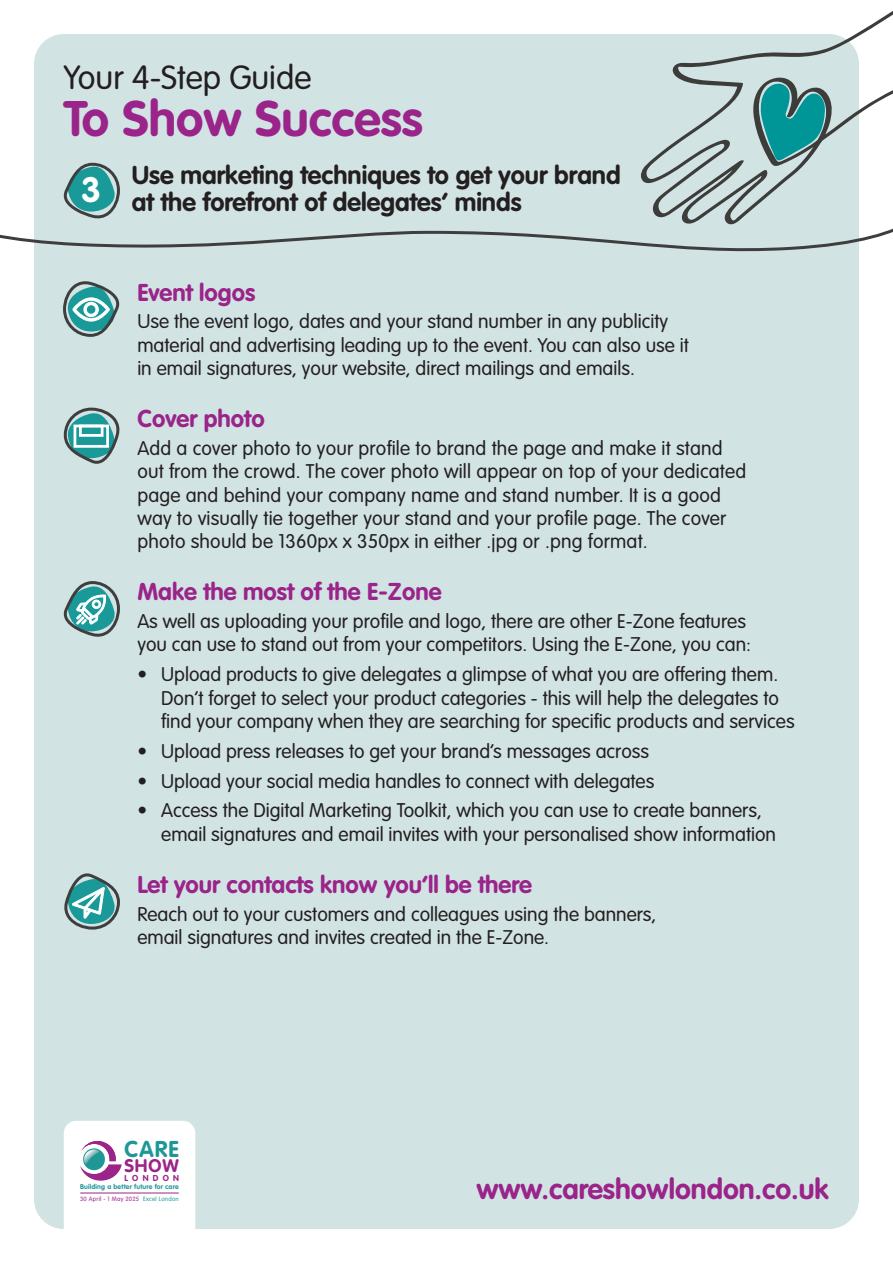
<style>
.page{position:relative;width:893px;height:1263px;background:#fff}
.page>*{position:absolute;margin:0;border:0;box-sizing:border-box;transform-origin:0 0}
.t1{font:700 49.2px "VAG Rounded Std";color:#9a2489}
.t2{font:300 33px "VAG Rounded Std";color:#231f20}
.t3{font:700 28.35px "VAG Rounded Std";color:#9a2489}
.t4{font:700 25.5px/27px "VAG Rounded Std";color:#231f20}
.t5{font:700 24px "VAG Rounded Std";color:#9a2489}
.t6{font:700 22.5px "VAG Rounded Std";color:#1e9897}
.t7{font:300 19.5px/23.4px "VAG Rounded Std";color:#231f20}
.t8{font:700 18px "VAG Rounded Std";color:#9a2489}
.t9{font:700 8.55px "VAG Rounded Std";letter-spacing:.505em;color:#9a2489}
.t10{font:700 6.9px "VAG Rounded Std";letter-spacing:.025em;color:#1e9897}
.t11{font:300 6px "VAG Rounded Std";letter-spacing:.045em;color:#9a2489}
.s1{color:#1e9897}
</style>
<div class="page">
<div style="left:34px;top:34px;width:825px;height:1195px;background:#d2e3e4;border-radius:30px"></div>
<svg style="left:672px;top:11px;width:221px;height:72px"></svg>
<svg style="left:63px;top:281px;width:57px;height:56px"></svg>
<svg style="left:63px;top:407px;width:57px;height:57px"></svg>
<svg style="left:63px;top:581px;width:57px;height:56px"></svg>
<svg style="left:64px;top:873px;width:56px;height:57px"></svg>
<svg style="left:0;top:83px;width:893px;height:168px"></svg>
<svg style="left:64px;top:1121px;width:131px;height:108px"></svg>
<hr style="left:80px;top:1193px;width:99px;height:1px;background:#9a2489">
<h2 class="t2" style="left:64px;top:59px;width:249px">Your 4-Step Guide</h2>
<h1 class="t1" style="left:64px;top:90px;width:360px">To Show Success</h1>
<h3 class="t4" style="left:81px;top:162px;width:541px;text-indent:51px">Use marketing techniques to get your brand<br><sup>3</sup> at the forefront of delegates’ minds</h3>
<p class="t5" style="left:137px;top:278px;width:119px">Event logos</p>
<p class="t7" style="left:137px;top:310px;width:553px">Use the event logo, dates and your stand number in any publicity material and advertising leading up to the event. You can also use it in email signatures, your website, direct mailings and emails.</p>
<p class="t5" style="left:137px;top:405px;width:129px">Cover photo</p>
<p class="t7" style="left:137px;top:437px;width:610px">Add a cover photo to your profile to brand the page and make it stand out from the crowd. The cover photo will appear on top of your dedicated page and behind your company name and stand number. It is a good way to visually tie together your stand and your profile page. The cover photo should be 1360px x 350px in either .jpg or .png format.</p>
<p class="t5" style="left:137px;top:578px;width:306px">Make the most of the E-Zone</p>
<p class="t7" style="left:137px;top:610px;width:615px">As well as uploading your profile and logo, there are other E-Zone features you can use to stand out from your competitors. Using the E-Zone, you can:</p>
<p class="t7" style="left:161px;top:663px;width:635px;text-indent:-24px">• Upload products to give delegates a glimpse of what you are offering them.<br>Don’t forget to select your product categories - this will help the delegates to find your company when they are searching for specific products and services</p>
<p class="t7" style="left:137px;top:740px;width:513px">• Upload press releases to get your brand’s messages across</p>
<p class="t7" style="left:137px;top:770px;width:519px">• Upload your social media handles to connect with delegates</p>
<p class="t7" style="left:161px;top:799px;width:616px;text-indent:-24px">• Access the Digital Marketing Toolkit, which you can use to create banners, email signatures and email invites with your personalised show information</p>
<p class="t5" style="left:137px;top:870px;width:396px">Let your contacts know you’ll be there</p>
<p class="t7" style="left:137px;top:903px;width:521px">Reach out to your customers and colleagues using the banners, email signatures and invites created in the E-Zone.</p>
<p class="t6" style="left:124px;top:1136px;width:56px">CARE</p>
<p class="t8" style="left:124px;top:1155px;width:56px">SHOW</p>
<p class="t9" style="left:124px;top:1172px;width:56px">LONDON</p>
<p class="t10" style="left:80px;top:1183px;width:100px">Building a better future for care</p>
<p class="t11" style="left:80px;top:1195px;width:100px">30 April - 1 May 2025 <span class="s1">Excel London</span></p>
<h3 class="t3" style="left:476px;top:1172px;width:354px">www.careshowlondon.co.uk</h3>
</div>
